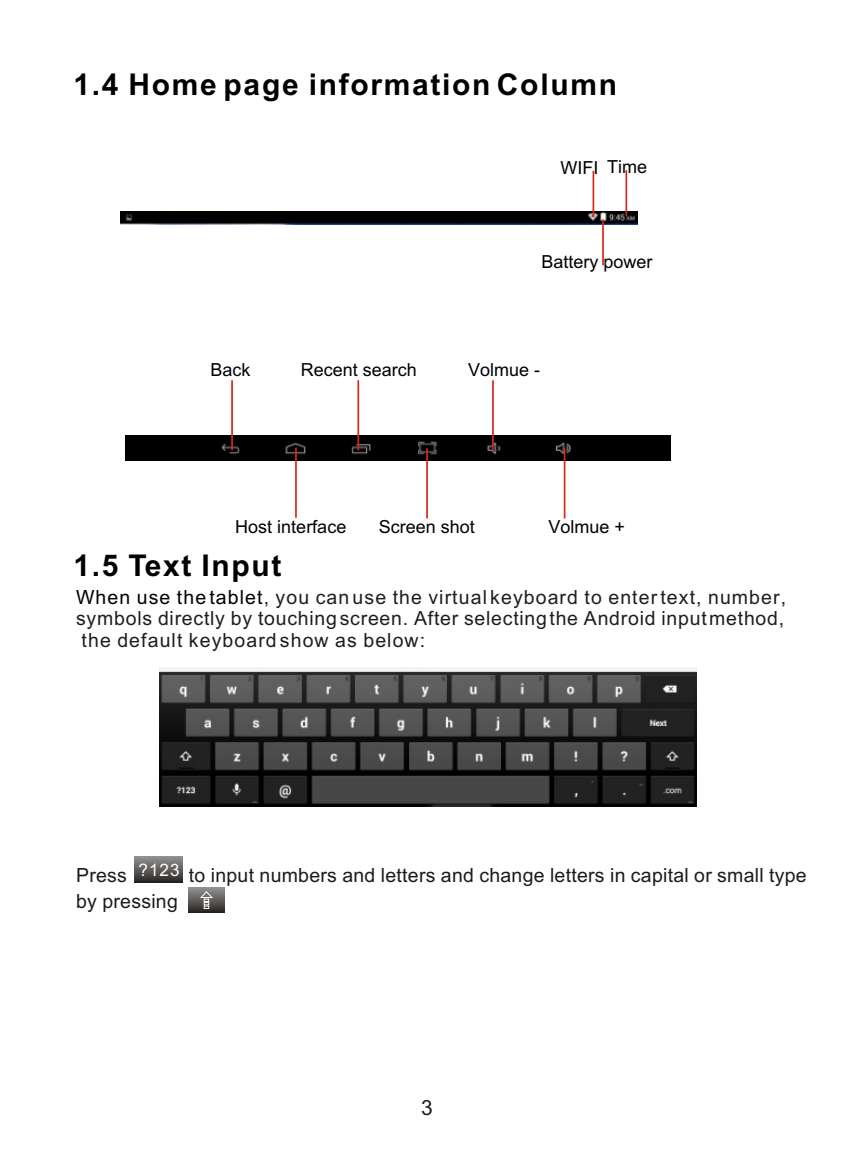
<style>
.page{position:relative;width:852px;height:1149px;background:#fff}
.page>*{position:absolute;margin:0;border:0;box-sizing:border-box;transform-origin:0 0}
.t1{font:700 30px "Arial";letter-spacing:.055em;color:#000}
.t2{font:21px "Arial";color:#1f1a17}
.t3{font:19.5px/21.9px "Arial";letter-spacing:.055em;color:#211c1f;text-align:justify}
.t4{font:19.5px "Arial";letter-spacing:.015em;color:#1f1a17}
.t5{font:18px "Arial";color:#000}
.t6{font:17.1px "Arial";color:#fff}
.s1{color:#000}
</style>
<div class="page">
<img style="left:159px;top:667px;width:538px;height:140px">
<img style="left:135px;top:857px;width:48px;height:25px">
<img style="left:188px;top:887px;width:37px;height:26px">
<svg style="left:200px;top:891px;width:13px;height:18px"></svg>
<div style="left:126px;top:435px;width:544px;height:26px;background:#000"></div>
<hr style="left:231px;top:381px;width:2px;height:69px;background:#d9261c">
<hr style="left:426px;top:449px;width:2px;height:69px;background:#d9261c">
<hr style="left:564px;top:449px;width:1px;height:69px;background:#d9261c">
<hr style="left:295px;top:448px;width:2px;height:69px;background:#d9261c">
<hr style="left:492px;top:381px;width:2px;height:69px;background:#d9261c">
<hr style="left:357px;top:381px;width:2px;height:69px;background:#d9261c">
<img style="left:121px;top:211px;width:517px;height:13px">
<hr style="left:602px;top:220px;width:2px;height:45px;background:#d9261c">
<hr style="left:593px;top:171px;width:1px;height:45px;background:#d9261c">
<hr style="left:626px;top:171px;width:1px;height:45px;background:#d9261c">
<h1 class="t1" style="left:74px;top:73px;width:545px">1.4 Home page information Column</h1>
<p class="t5" style="left:561px;top:160px;width:88px">WIFI Time</p>
<p class="t5" style="left:542px;top:255px;width:113px">Battery power</p>
<p class="t5" style="left:211px;top:363px;width:42px">Back</p>
<p class="t5" style="left:468px;top:363px;width:74px">Volmue -</p>
<p class="t5" style="left:301px;top:363px;width:118px">Recent search</p>
<p class="t5" style="left:235px;top:520px;width:113px">Host interface</p>
<p class="t5" style="left:379px;top:520px;width:98px">Screen shot</p>
<p class="t5" style="left:549px;top:519px;width:78px">Volmue +</p>
<h1 class="t1" style="left:74px;top:554px;width:209px">1.5 Text Input</h1>
<p class="t3" style="left:76px;top:588px;width:712px"><span class="s1">When use the tablet</span>, you can use the virtual keyboard to enter text, number, symbols directly by touching screen. After selecting the Android input method, the default keyboard show as below:</p>
<p class="t6" style="left:139px;top:863px;width:42px">?123</p>
<p class="t4" style="left:76px;top:868px;width:52px">Press</p>
<p class="t4" style="left:189px;top:868px;width:619px">to input numbers and letters and change letters in capital or small type</p>
<p class="t4" style="left:76px;top:894px;width:103px">by pressing</p>
<p class="t2" style="left:421px;top:1100px;width:13px">3</p>
</div>
